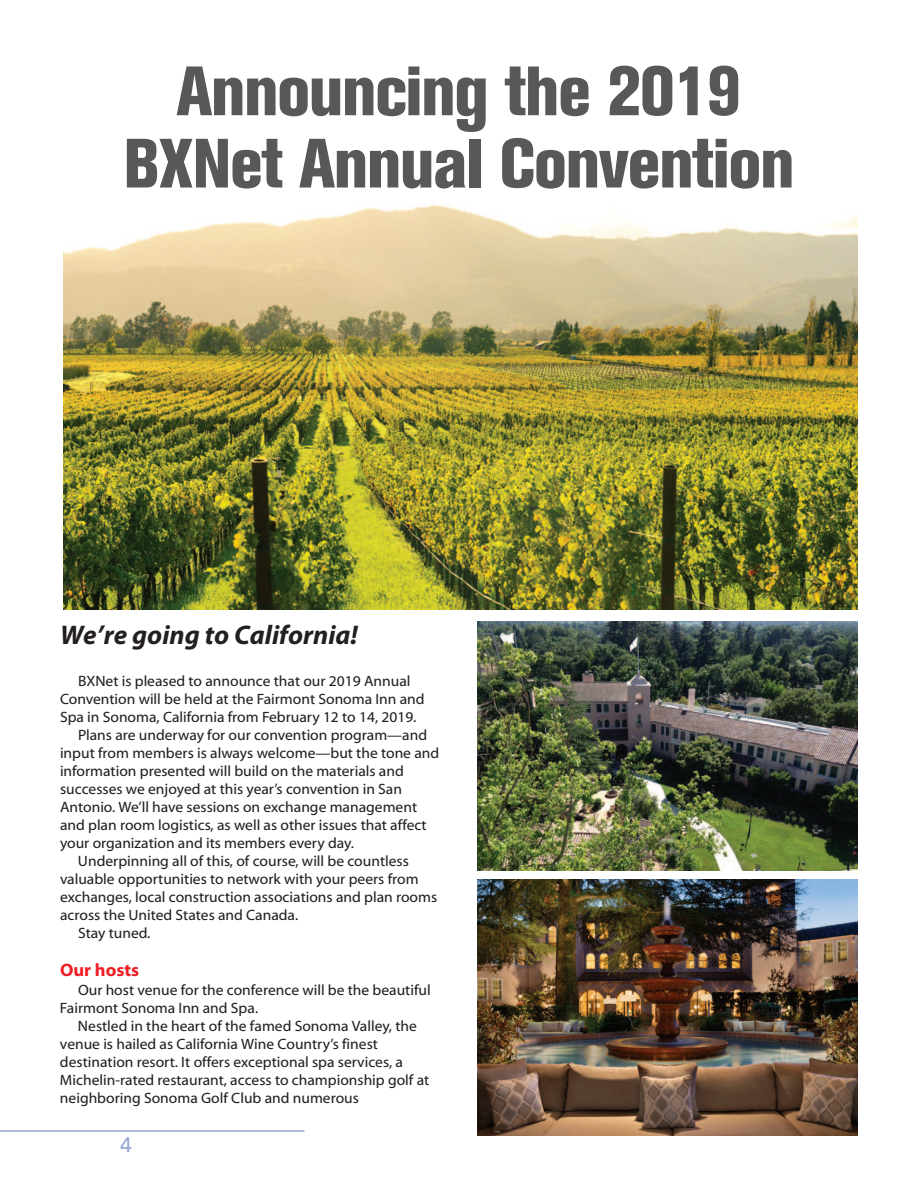
<style>
.page{position:relative;width:918px;height:1188px;background:#fff}
.page>*{position:absolute;margin:0;border:0;box-sizing:border-box;transform-origin:0 0}
.t1{font:800 condensed 69px/72.3px "Akzidenz Grotesk BE";letter-spacing:-.02em;color:#57585a;text-align:center}
.t2{font:italic 700 27px "Myriad Pro";color:#231f20}
.t3{font:21px "Univers LT Std";color:#97a7d4}
.t4{font:700 18px "Myriad Web Pro";color:#ee1d23}
.t5{font:15px/18px "Myriad Web Pro";color:#231f20}
</style>
<div class="page">
<img style="left:63px;top:205px;width:795px;height:404px">
<hr style="left:0;top:1130px;width:304px;height:2px;background:#97a7d4">
<img style="left:477px;top:621px;width:381px;height:249px">
<img style="left:477px;top:879px;width:381px;height:256px">
<h1 class="t1" style="left:123px;top:63px;width:673px">Announcing the 2019<br>BXNet Annual Convention</h1>
<h2 class="t2" style="left:60px;top:625px;width:299px">We’re going to California!</h2>
<p class="t5" style="left:78px;top:672px;width:334px">BXNet is pleased to announce that our 2019 Annual</p>
<p class="t5" style="left:60px;top:690px;width:366px">Convention will be held at the Fairmont Sonoma Inn and</p>
<p class="t5" style="left:60px;top:708px;width:358px">Spa in Sonoma, California from February 12 to 14, 2019.</p>
<p class="t5" style="left:78px;top:726px;width:351px">Plans are underway for our convention program—and</p>
<p class="t5" style="left:60px;top:744px;width:381px">input from members is always welcome—but the tone and</p>
<p class="t5" style="left:60px;top:762px;width:345px">information presented will build on the materials and</p>
<p class="t5" style="left:60px;top:780px;width:344px">successes we enjoyed at this year’s convention in San</p>
<p class="t5" style="left:60px;top:798px;width:359px">Antonio. We’ll have sessions on exchange management</p>
<p class="t5" style="left:60px;top:816px;width:368px">and plan room logistics, as well as other issues that affect</p>
<p class="t5" style="left:60px;top:834px;width:295px">your organization and its members every day.</p>
<p class="t5" style="left:78px;top:852px;width:332px">Underpinning all of this, of course, will be countless</p>
<p class="t5" style="left:60px;top:870px;width:360px">valuable opportunities to network with your peers from</p>
<p class="t5" style="left:60px;top:888px;width:379px">exchanges, local construction associations and plan rooms</p>
<p class="t5" style="left:60px;top:906px;width:240px">across the United States and Canada.</p>
<p class="t5" style="left:78px;top:924px;width:74px">Stay tuned.</p>
<p class="t4" style="left:60px;top:959px;width:81px">Our hosts</p>
<p class="t5" style="left:60px;top:981px;width:372px;text-indent:18px">Our host venue for the conference will be the beautiful<br>Fairmont Sonoma Inn and Spa.</p>
<p class="t5" style="left:60px;top:1017px;width:371px;text-indent:18px">Nestled in the heart of the famed Sonoma Valley, the venue is hailed as California Wine Country’s finest destination resort. It offers exceptional spa services, a Michelin-rated restaurant, access to championship golf at neighboring Sonoma Golf Club and numerous</p>
<h3 class="t3" style="left:120px;top:1137px;width:13px">4</h3>
</div>
